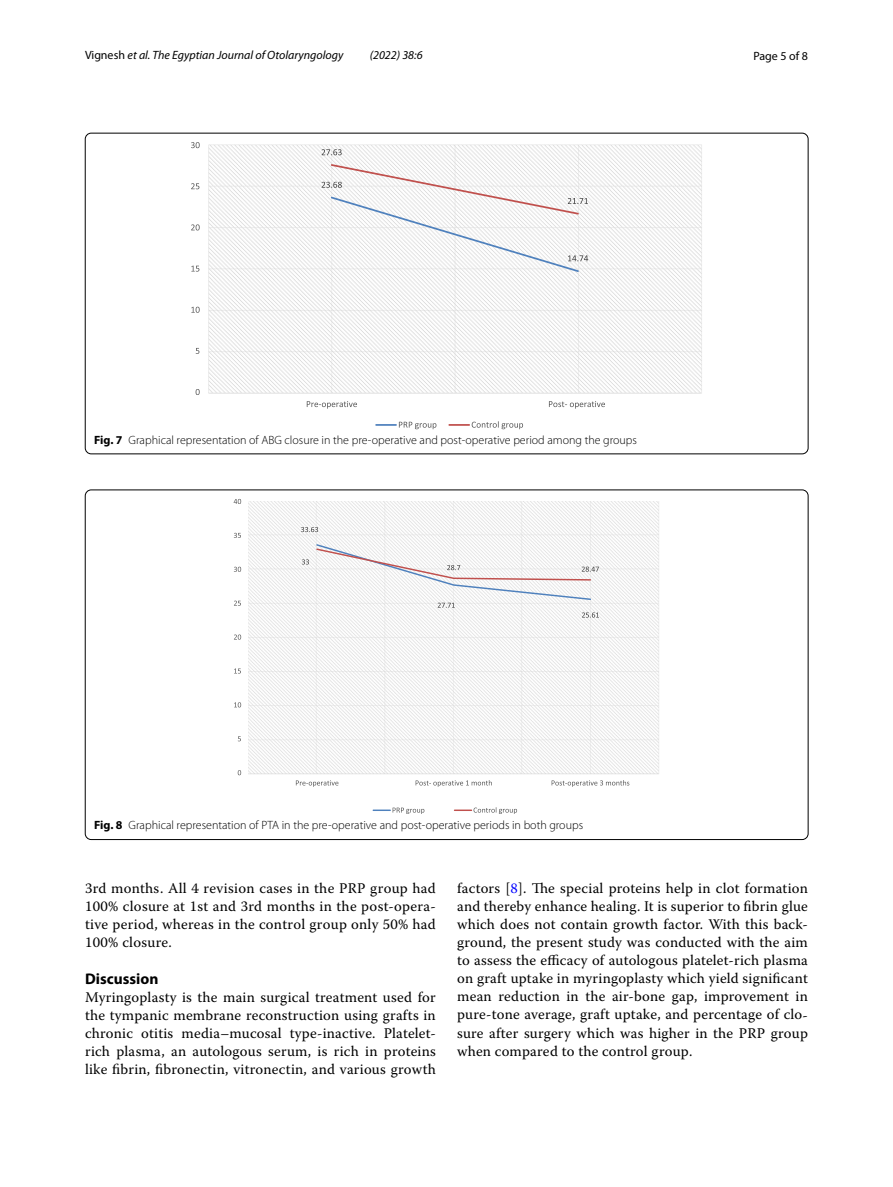
<style>
.page{position:relative;width:893px;height:1187px;background:#fff}
.page>*{position:absolute;margin:0;border:0;box-sizing:border-box;transform-origin:0 0}
.t1{font:700 15.45px "Myriad Pro";color:#000}
.t2{font:14.7px/18px "Warnock Pro";letter-spacing:.015em;color:#000;text-align:justify}
.t3{font:300 12px "Myriad Pro";color:#000}
.t4{font:italic 12px "Myriad Pro";color:#000}
.t5{font:12px "Myriad Pro";color:#000}
.s1{font-style:normal}
.s2{font-weight:700}
.s3{color:#00f}
</style>
<div class="page">
<img style="left:208px;top:145px;width:494px;height:264px">
<svg style="left:322px;top:149px;width:20px;height:6px"></svg>
<svg style="left:322px;top:164px;width:266px;height:108px"></svg>
<svg style="left:196px;top:389px;width:4px;height:6px"></svg>
<svg style="left:196px;top:348px;width:3px;height:6px"></svg>
<svg style="left:191px;top:307px;width:9px;height:6px"></svg>
<svg style="left:191px;top:265px;width:8px;height:6px"></svg>
<svg style="left:191px;top:224px;width:9px;height:6px"></svg>
<svg style="left:191px;top:183px;width:8px;height:6px"></svg>
<svg style="left:191px;top:142px;width:9px;height:6px"></svg>
<svg style="left:307px;top:401px;width:50px;height:7px"></svg>
<svg style="left:549px;top:401px;width:56px;height:7px"></svg>
<hr style="left:375px;top:424px;width:22px;height:2px;background:#4f81bd">
<svg style="left:399px;top:421px;width:37px;height:8px"></svg>
<hr style="left:448px;top:424px;width:22px;height:2px;background:#c0504d">
<svg style="left:472px;top:421px;width:51px;height:8px"></svg>
<img style="left:248px;top:501px;width:411px;height:286px">
<svg style="left:301px;top:527px;width:17px;height:5px"></svg>
<svg style="left:302px;top:559px;width:7px;height:5px"></svg>
<svg style="left:316px;top:544px;width:283px;height:73px"></svg>
<svg style="left:238px;top:770px;width:3px;height:5px"></svg>
<svg style="left:234px;top:702px;width:7px;height:5px"></svg>
<svg style="left:234px;top:668px;width:7px;height:5px"></svg>
<svg style="left:234px;top:634px;width:7px;height:5px"></svg>
<svg style="left:234px;top:600px;width:7px;height:5px"></svg>
<svg style="left:234px;top:566px;width:7px;height:6px"></svg>
<svg style="left:234px;top:533px;width:7px;height:5px"></svg>
<svg style="left:234px;top:499px;width:7px;height:5px"></svg>
<svg style="left:296px;top:780px;width:42px;height:6px"></svg>
<svg style="left:416px;top:780px;width:76px;height:6px"></svg>
<svg style="left:552px;top:780px;width:77px;height:6px"></svg>
<svg style="left:373px;top:807px;width:51px;height:7px"></svg>
<svg style="left:454px;top:807px;width:63px;height:7px"></svg>
<p class="t4" style="left:85px;top:48px;width:260px"><span class="s1">Vignesh</span> et al. The Egyptian Journal of Otolaryngology</p>
<p class="t4" style="left:370px;top:48px;width:54px">(2022) 38:6</p>
<p class="t5" style="left:753px;top:48px;width:56px">Page 5 of 8</p>
<p class="t3" style="left:94px;top:434px;width:544px"><span class="s2">Fig. 7</span> Graphical representation of ABG closure in the pre-operative and post-operative period among the groups</p>
<p class="t3" style="left:94px;top:818px;width:490px"><span class="s2">Fig. 8</span> Graphical representation of PTA in the pre-operative and post-operative periods in both groups</p>
<p class="t2" style="left:85px;top:879px;width:352px">3rd months. All 4 revision cases in the PRP group had 100% closure at 1st and 3rd months in the post-opera&shy;tive period, whereas in the control group only 50% had 100% closure.</p>
<p class="t1" style="left:85px;top:968px;width:75px">Discussion</p>
<p class="t2" style="left:85px;top:987px;width:352px">Myringoplasty is the main surgical treatment used for the tympanic membrane reconstruction using grafts in chronic otitis media–mucosal type-inactive. Platelet&shy;rich plasma, an autologous serum, is rich in proteins like fibrin, fibronectin, vitronectin, and various growth</p>
<p class="t2" style="left:457px;top:879px;width:352px">factors [<span class="s3">8</span>]. The special proteins help in clot formation and thereby enhance healing. It is superior to fibrin glue which does not contain growth factor. With this back&shy;ground, the present study was conducted with the aim to assess the efficacy of autologous platelet-rich plasma on graft uptake in myringoplasty which yield significant mean reduction in the air-bone gap, improvement in pure-tone average, graft uptake, and percentage of clo&shy;sure after surgery which was higher in the PRP group when compared to the control group.</p>
</div>
